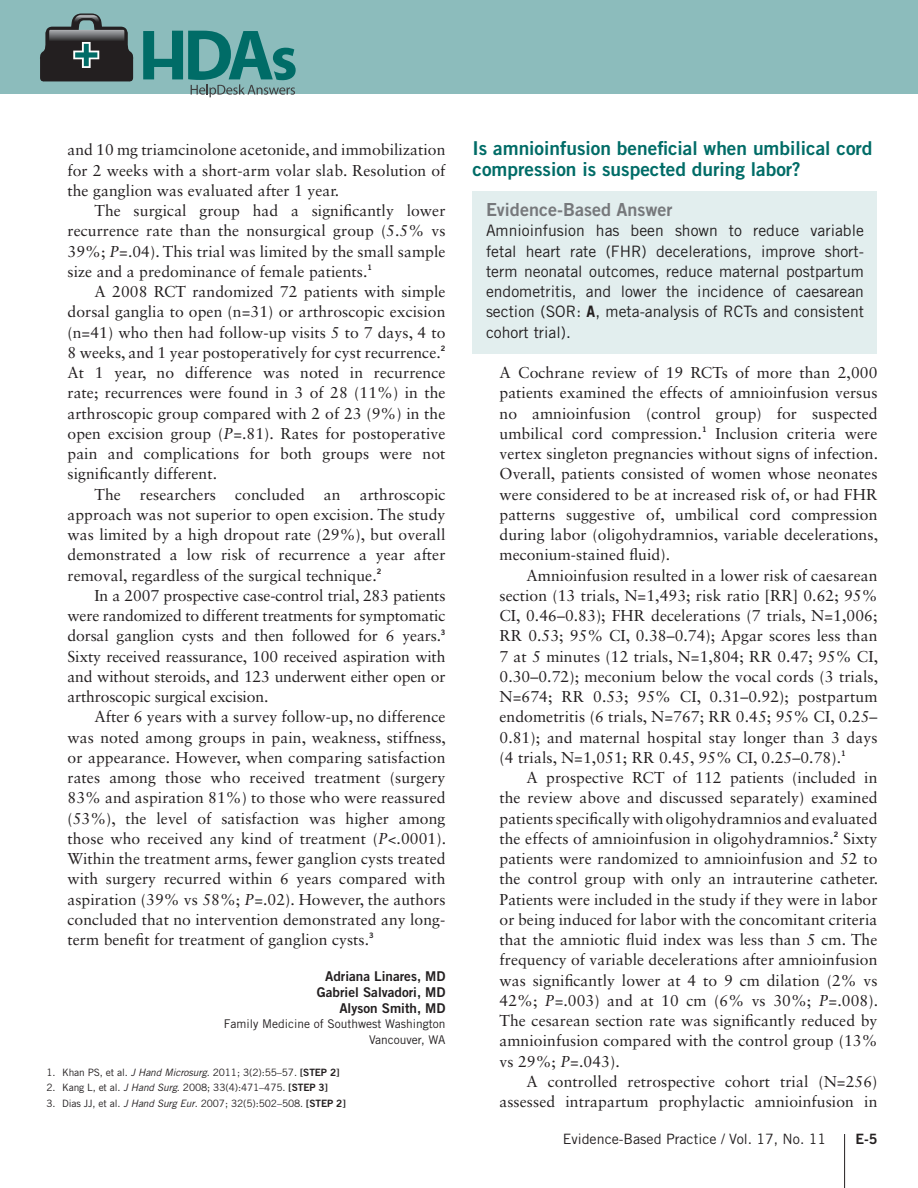
<style>
.page{position:relative;width:918px;height:1188px;background:#fff}
.page>*{position:absolute;margin:0;border:0;box-sizing:border-box;transform-origin:0 0}
.H-1{font:19.2px/20.2px "Trade Gothic LT Std Bd 2";color:#006c67}
.Evidence-Based_Answe{font:18px "Trade Gothic LT Std Bd 2";color:#76787b}
.Body_Copy{font:15.75px/20.2px "Sabon LT Std";letter-spacing:.005em;color:#231f20;text-align:justify}
.Evidence-Base_Answer{font:15.75px/20.2px "Trade Gothic LT Std";color:#231f20;text-align:justify}
.t1{font:14.25px "Trade Gothic LT Std";color:#231f20}
.t2{font:14.25px "Trade Gothic LT Std Bd 2";color:#231f20}
.Author_Name{font:13.5px "Trade Gothic LT Std Bd 2";color:#231f20}
.Author_Affil{font:12px "Trade Gothic LT Std";color:#231f20}
.Ref_Text{font:10.2px "Trade Gothic LT Std";letter-spacing:-.01em;color:#231f20}
.s1{font-style:italic}
.s2{font-family:"Trade Gothic LT Std Bd 2"}
.s3{font-weight:700}
</style>
<div class="page">
<div style="left:0;top:0;width:918px;height:94px;background:#8cbcbc"></div>
<hr style="left:844px;top:1134px;width:1px;height:54px;background:#231f20">
<svg style="left:143px;top:31px;width:153px;height:66px"></svg>
<svg style="left:40px;top:14px;width:94px;height:68px"></svg>
<div style="left:472px;top:192px;width:406px;height:162px;background:#e2eeee"></div>
<p class="Body_Copy" style="left:68px;top:139px;width:380px">and 10 mg triamcinolone acetonide, and immobilization for 2 weeks with a short-arm volar slab. Resolution of the ganglion was evaluated after 1 year.</p>
<p class="Body_Copy" style="left:68px;top:200px;width:380px;text-indent:27px">The surgical group had a significantly lower recurrence rate than the nonsurgical group (5.5% vs 39%; <span class="s1">P</span>=.04). This trial was limited by the small sample size and a predominance of female patients.<sup>1</sup></p>
<p class="Body_Copy" style="left:68px;top:281px;width:380px;text-indent:27px">A 2008 RCT randomized 72 patients with simple dorsal ganglia to open (n=31) or arthroscopic excision (n=41) who then had follow-up visits 5 to 7 days, 4 to 8 weeks, and 1 year postoperatively for cyst recurrence.<sup>2<br></sup>At 1 year, no difference was noted in recurrence rate; recurrences were found in 3 of 28 (11%) in the arthroscopic group compared with 2 of 23 (9%) in the open excision group (<span class="s1">P</span>=.81). Rates for postoperative pain and complications for both groups were not significantly different.</p>
<p class="Body_Copy" style="left:68px;top:484px;width:380px;text-indent:27px">The researchers concluded an arthroscopic approach was not superior to open excision. The study was limited by a high dropout rate (29%), but overall demonstrated a low risk of recurrence a year after removal, regardless of the surgical technique.<sup>2</sup></p>
<p class="Body_Copy" style="left:68px;top:585px;width:380px;text-indent:27px">In a 2007 prospective case-control trial, 283 patients were randomized to different treatments for symptomatic dorsal ganglion cysts and then followed for 6 years.<sup>3<br></sup>Sixty received reassurance, 100 received aspiration with and without steroids, and 123 underwent either open or arthroscopic surgical excision.</p>
<p class="Body_Copy" style="left:68px;top:706px;width:380px;text-indent:27px">After 6 years with a survey follow-up, no difference was noted among groups in pain, weakness, stiffness, or appearance. However, when comparing satisfaction rates among those who received treatment (surgery 83% and aspiration 81%) to those who were reassured (53%), the level of satisfaction was higher among those who received any kind of treatment (<span class="s1">P</span>&lt;.0001).<br>Within the treatment arms, fewer ganglion cysts treated with surgery recurred within 6 years compared with aspiration (39% vs 58%; <span class="s1">P</span>=.02). However, the authors concluded that no intervention demonstrated any long&shy;term benefit for treatment of ganglion cysts.<sup>3</sup></p>
<p class="Author_Name" style="left:325px;top:968px;width:122px">Adriana Linares, MD</p>
<p class="Author_Name" style="left:317px;top:984px;width:130px">Gabriel Salvadori, MD</p>
<p class="Author_Name" style="left:339px;top:999px;width:108px">Alyson Smith, MD</p>
<p class="Author_Affil" style="left:224px;top:1017px;width:223px">Family Medicine of Southwest Washington</p>
<p class="Author_Affil" style="left:369px;top:1032px;width:78px">Vancouver, WA</p>
<p class="Ref_Text" style="left:46px;top:1066px;width:295px">1. Khan PS, et al. <span class="s1">J Hand Microsurg</span>. 2011; 3(2):55–57. <span class="s2">[STEP 2]</span></p>
<p class="Ref_Text" style="left:46px;top:1082px;width:283px">2. Kang L, et al. <span class="s1">J Hand Surg</span>. 2008; 33(4):471–475. <span class="s2">[STEP 3]</span></p>
<p class="Ref_Text" style="left:46px;top:1097px;width:301px">3. Dias JJ, et al. <span class="s1">J Hand Surg Eur</span>. 2007; 32(5):502–508. <span class="s2">[STEP 2]</span></p>
<p class="H-1" style="left:472px;top:138px;width:402px">Is amnioinfusion beneficial when umbilical cord compression is suspected during labor?</p>
<p class="Evidence-Based_Answe" style="left:486px;top:198px;width:188px">Evidence-Based Answer</p>
<p class="Evidence-Base_Answer" style="left:486px;top:220px;width:380px">Amnioinfusion has been shown to reduce variable fetal heart rate (FHR) decelerations, improve short&shy;term neonatal outcomes, reduce maternal postpartum endometritis, and lower the incidence of caesarean section (SOR: <span class="s3">A</span>, meta-analysis of RCTs and consistent cohort trial).</p>
<p class="Body_Copy" style="left:500px;top:362px;width:380px">A Cochrane review of 19 RCTs of more than 2,000 patients examined the effects of amnioinfusion versus no amnioinfusion (control group) for suspected umbilical cord compression.<sup>1</sup> Inclusion criteria were vertex singleton pregnancies without signs of infection.<br>Overall, patients consisted of women whose neonates were considered to be at increased risk of, or had FHR patterns suggestive of, umbilical cord compression during labor (oligohydramnios, variable decelerations, meconium-stained fluid).</p>
<p class="Body_Copy" style="left:500px;top:565px;width:380px;text-indent:27px">Amnioinfusion resulted in a lower risk of caesarean section (13 trials, N=1,493; risk ratio [RR] 0.62; 95% CI, 0.46–0.83); FHR decelerations (7 trials, N=1,006; RR 0.53; 95% CI, 0.38–0.74); Apgar scores less than 7 at 5 minutes (12 trials, N=1,804; RR 0.47; 95% CI, 0.30–0.72); meconium below the vocal cords (3 trials, N=674; RR 0.53; 95% CI, 0.31–0.92); postpartum endometritis (6 trials, N=767; RR 0.45; 95% CI, 0.25– 0.81); and maternal hospital stay longer than 3 days (4 trials, N=1,051; RR 0.45, 95% CI, 0.25–0.78).<sup>1</sup></p>
<p class="Body_Copy" style="left:499px;top:767px;width:380px;text-indent:27px">A prospective RCT of 112 patients (included in the review above and discussed separately) examined patients specifically with oligohydramnios and evaluated the effects of amnioinfusion in oligohydramnios.<sup>2</sup> Sixty patients were randomized to amnioinfusion and 52 to the control group with only an intrauterine catheter.<br>Patients were included in the study if they were in labor or being induced for labor with the concomitant criteria that the amniotic fluid index was less than 5 cm. The frequency of variable decelerations after amnioinfusion was significantly lower at 4 to 9 cm dilation (2% vs 42%; <span class="s1">P</span>=.003) and at 10 cm (6% vs 30%; <span class="s1">P</span>=.008).<br>The cesarean section rate was significantly reduced by amnioinfusion compared with the control group (13% vs 29%; <span class="s1">P</span>=.043).</p>
<p class="Body_Copy" style="left:499px;top:1071px;width:379px;text-align:right">A controlled retrospective cohort trial (N=256) assessed intrapartum prophylactic amnioinfusion in</p>
<p class="t1" style="left:563px;top:1131px;width:265px">Evidence-Based Practice / Vol. 17, No. 11</p>
<p class="t2" style="left:855px;top:1130px;width:24px">E-5</p>
</div>
